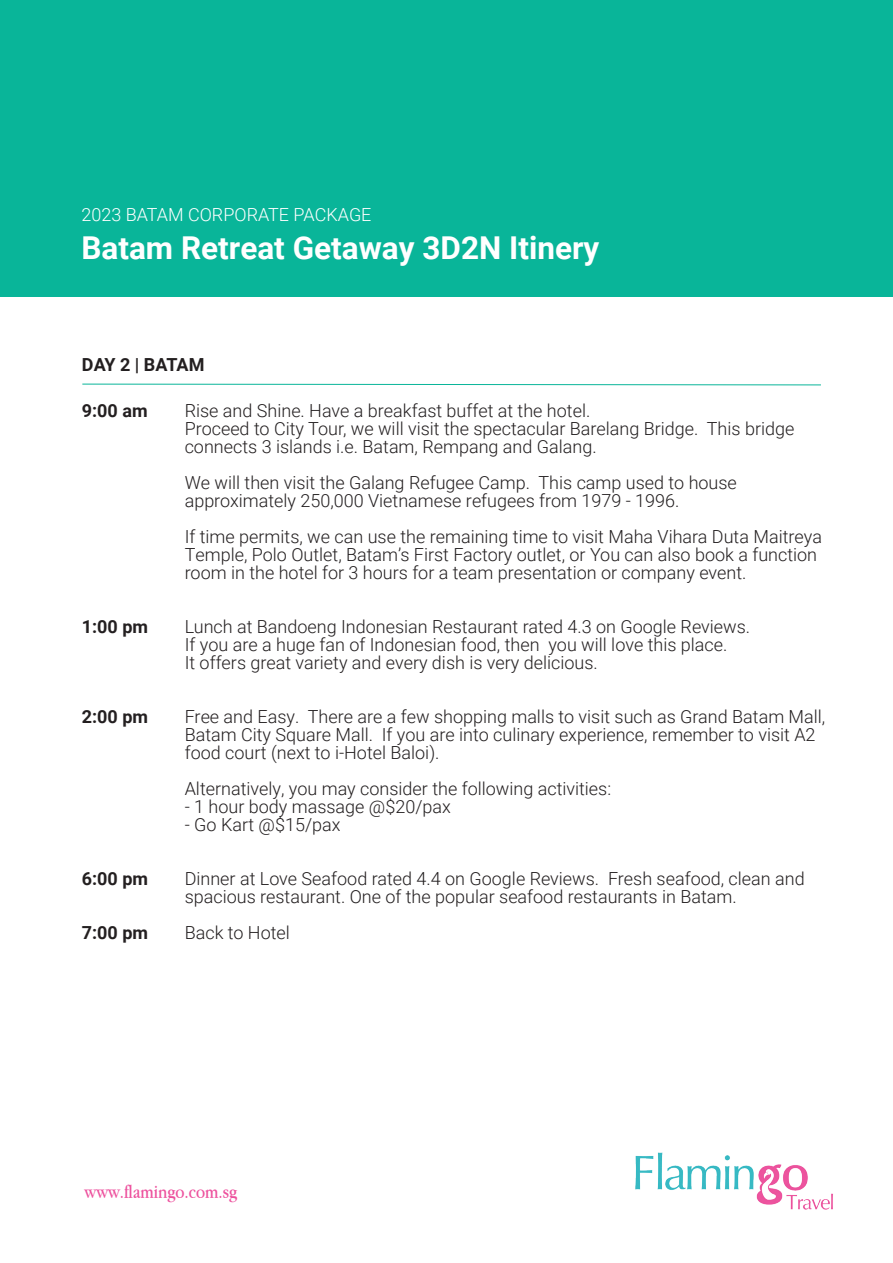
<style>
.page{position:relative;width:893px;height:1263px;background:#fff}
.page>*{position:absolute;margin:0;border:0;box-sizing:border-box;transform-origin:0 0}
.t1{font:700 31.5px "Roboto";color:#fff}
.t2{font:19.5px "Apple Garamond";color:#ed529e}
.t3{font:300 18px/18px "Roboto";color:#231f20}
.t4{font:700 18px "Roboto";color:#231f20}
.t5{font:300 18px "Roboto";color:#fff}
.t6{font:700 18px "Roboto";letter-spacing:-.03em;color:#231f20}
</style>
<div class="page">
<div style="left:0;top:1px;width:892px;height:296px;background:#09b599"></div>
<svg style="left:82px;top:383px;width:739px;height:3px"></svg>
<img style="left:635px;top:1152px;width:198px;height:58px">
<p class="t5" style="left:81px;top:202px;width:292px">2023 BATAM CORPORATE PACKAGE</p>
<h1 class="t1" style="left:81px;top:225px;width:519px">Batam Retreat Getaway 3D2N Itinery</h1>
<p class="t6" style="left:82px;top:352px;width:124px">DAY 2 | BATAM</p>
<p class="t4" style="left:82px;top:398px;width:67px">9:00 am</p>
<p class="t3" style="left:185px;top:401px;width:611px">Rise and Shine. Have a breakfast buffet at the hotel.<br>Proceed to City Tour, we will visit the spectacular Barelang Bridge. This bridge connects 3 islands i.e. Batam, Rempang and Galang.</p>
<p class="t3" style="left:185px;top:473px;width:554px">We will then visit the Galang Refugee Camp. This camp used to house approximately 250,000 Vietnamese refugees from 1979 - 1996.</p>
<p class="t3" style="left:185px;top:527px;width:639px">If time permits, we can use the remaining time to visit Maha Vihara Duta Maitreya<br>Temple, Polo Outlet, Batam’s First Factory outlet, or You can also book a function room in the hotel for 3 hours for a team presentation or company event.</p>
<p class="t4" style="left:82px;top:614px;width:68px">1:00 pm</p>
<p class="t3" style="left:185px;top:617px;width:567px">Lunch at Bandoeng Indonesian Restaurant rated 4.3 on Google Reviews.<br>If you are a huge fan of Indonesian food, then you will love this place.<br>It offers great variety and every dish is very delicious.</p>
<p class="t4" style="left:82px;top:704px;width:68px">2:00 pm</p>
<p class="t3" style="left:185px;top:707px;width:642px">Free and Easy. There are a few shopping malls to visit such as Grand Batam Mall,<br>Batam City Square Mall. If you are into culinary experience, remember to visit A2 food court (next to i-Hotel Baloi).</p>
<p class="t3" style="left:185px;top:779px;width:428px">Alternatively, you may consider the following activities:</p>
<p class="t3" style="left:185px;top:797px;width:268px">- 1 hour body massage @$20/pax</p>
<p class="t3" style="left:185px;top:815px;width:157px">- Go Kart @$15/pax</p>
<p class="t4" style="left:82px;top:866px;width:68px">6:00 pm</p>
<p class="t3" style="left:185px;top:869px;width:621px">Dinner at Love Seafood rated 4.4 on Google Reviews. Fresh seafood, clean and spacious restaurant. One of the popular seafood restaurants in Batam.</p>
<p class="t4" style="left:82px;top:920px;width:68px">7:00 pm</p>
<p class="t3" style="left:185px;top:923px;width:107px">Back to Hotel</p>
<p class="t2" style="left:85px;top:1180px;width:154px">www.flamingo.com.sg</p>
</div>
